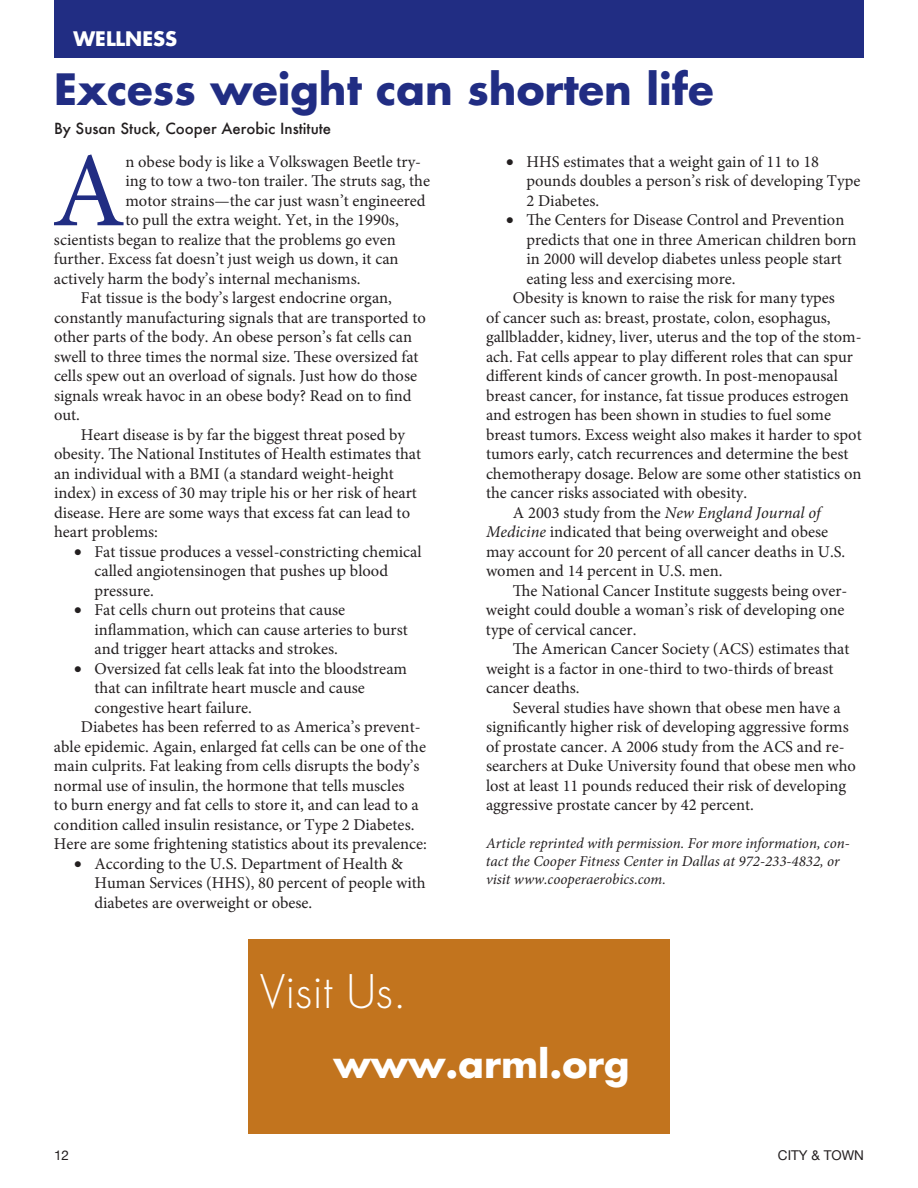
<style>
.page{position:relative;width:918px;height:1188px;background:#fff}
.page>*{position:absolute;margin:0;border:0;box-sizing:border-box;transform-origin:0 0}
.Column_Drop_cap{font:106.5px "Minion Pro";color:#212d83}
.t1{font:300 45px "Futura";color:#fff}
.Column_Headline{font:700 42px "Futura";color:#212d83}
.t2{font:700 37.5px "Futura";color:#fff}
.t3{font:700 19.5px "Futura";color:#fff}
.Column_no_indent_but{font:16.5px/19.5px "Minion Pro";color:#231f20}
.Column_bullet_1{font:16.5px/19.5px "Minion Pro";color:#231f20}
.Column_Drop_cap-2{font:16.5px "Minion Pro";color:#231f20}
.Column_about_the_Aut{font:italic 15px/18px "Minion Pro";color:#231f20}
.Column_Byline{font:500 15px "Futura";color:#231f20}
.t4{font:13.5px "Helvetica Neue";color:#231f20}
.s1{font-style:italic}
</style>
<div class="page">
<div style="left:54px;top:0;width:810px;height:58px;background:#212d83"></div>
<div style="left:248px;top:940px;width:422px;height:194px;background:#c2741e"></div>
<p class="t3" style="left:74px;top:26px;width:105px">WELLNESS</p>
<p class="Column_Headline" style="left:54px;top:60px;width:661px">Excess weight can shorten life</p>
<p class="Column_Byline" style="left:54px;top:118px;width:279px">By Susan Stuck, Cooper Aerobic Institute</p>
<p class="Column_Drop_cap" style="left:52px;top:120px;width:75px">A</p>
<p class="Column_Drop_cap-2" style="left:125px;top:150px;width:297px">n obese body is like a Volkswagen Beetle try-</p>
<p class="Column_bullet_1" style="left:526px;top:152px;width:335px;text-indent:-20px">• HHS estimates that a weight gain of 11 to 18 pounds doubles a person’s risk of developing Type<br>2 Diabetes.</p>
<p class="Column_bullet_1" style="left:526px;top:210px;width:332px;text-indent:-20px">• The Centers for Disease Control and Prevention predicts that one in three American children born in 2000 will develop diabetes unless people start eating less and exercising more.</p>
<p class="Column_no_indent_but" style="left:486px;top:288px;width:377px;text-indent:27px">Obesity is known to raise the risk for many types<br>of cancer such as: breast, prostate, colon, esophagus, gallbladder, kidney, liver, uterus and the top of the stom&shy;ach. Fat cells appear to play different roles that can spur different kinds of cancer growth. In post-menopausal breast cancer, for instance, fat tissue produces estrogen and estrogen has been shown in studies to fuel some breast tumors. Excess weight also makes it harder to spot tumors early, catch recurrences and determine the best chemotherapy dosage. Below are some other statistics on the cancer risks associated with obesity.</p>
<p class="Column_no_indent_but" style="left:486px;top:503px;width:361px;text-indent:27px">A 2003 study from the <span class="s1">New England Journal of Medicine</span> indicated that being overweight and obese may account for 20 percent of all cancer deaths in U.S. women and 14 percent in U.S. men.</p>
<p class="Column_no_indent_but" style="left:486px;top:581px;width:363px;text-indent:27px">The National Cancer Institute suggests being over&shy;weight could double a woman’s risk of developing one type of cervical cancer.</p>
<p class="Column_no_indent_but" style="left:486px;top:639px;width:365px;text-indent:27px">The American Cancer Society (ACS) estimates that weight is a factor in one-third to two-thirds of breast cancer deaths.</p>
<p class="Column_no_indent_but" style="left:486px;top:698px;width:372px;text-indent:27px">Several studies have shown that obese men have a significantly higher risk of developing aggressive forms of prostate cancer. A 2006 study from the ACS and re&shy;searchers at Duke University found that obese men who lost at least 11 pounds reduced their risk of developing aggressive prostate cancer by 42 percent.</p>
<p class="Column_about_the_Aut" style="left:486px;top:834px;width:365px">Article reprinted with permission. For more information, con&shy;tact the Cooper Fitness Center in Dallas at 972-233-4832, or visit www.cooperaerobics.com.</p>
<p class="Column_Drop_cap-2" style="left:125px;top:170px;width:306px">ing to tow a two-ton trailer. The struts sag, the</p>
<p class="Column_Drop_cap-2" style="left:125px;top:189px;width:302px">motor strains—the car just wasn’t engineered</p>
<p class="Column_Drop_cap-2" style="left:125px;top:209px;width:275px">to pull the extra weight. Yet, in the 1990s,</p>
<p class="Column_Drop_cap-2" style="left:54px;top:228px;width:343px">scientists began to realize that the problems go even</p>
<p class="Column_Drop_cap-2" style="left:54px;top:248px;width:346px">further. Excess fat doesn’t just weigh us down, it can</p>
<p class="Column_Drop_cap-2" style="left:54px;top:267px;width:308px">actively harm the body’s internal mechanisms.</p>
<p class="Column_no_indent_but" style="left:54px;top:288px;width:373px;text-indent:27px">Fat tissue is the body’s largest endocrine organ, constantly manufacturing signals that are transported to other parts of the body. An obese person’s fat cells can swell to three times the normal size. These oversized fat cells spew out an overload of signals. Just how do those signals wreak havoc in an obese body? Read on to find out.</p>
<p class="Column_no_indent_but" style="left:54px;top:425px;width:369px;text-indent:27px">Heart disease is by far the biggest threat posed by obesity. The National Institutes of Health estimates that an individual with a BMI (a standard weight-height index) in excess of 30 may triple his or her risk of heart disease. Here are some ways that excess fat can lead to heart problems:</p>
<p class="Column_bullet_1" style="left:94px;top:542px;width:329px;text-indent:-20px">• Fat tissue produces a vessel-constricting chemical called angiotensinogen that pushes up blood pressure.</p>
<p class="Column_bullet_1" style="left:94px;top:600px;width:315px;text-indent:-20px">• Fat cells churn out proteins that cause inflammation, which can cause arteries to burst and trigger heart attacks and strokes.</p>
<p class="Column_bullet_1" style="left:94px;top:659px;width:314px;text-indent:-20px">• Oversized fat cells leak fat into the bloodstream that can infiltrate heart muscle and cause congestive heart failure.</p>
<p class="Column_no_indent_but" style="left:54px;top:717px;width:374px;text-indent:27px">Diabetes has been referred to as America’s prevent&shy;able epidemic. Again, enlarged fat cells can be one of the main culprits. Fat leaking from cells disrupts the body’s normal use of insulin, the hormone that tells muscles<br>to burn energy and fat cells to store it, and can lead to a condition called insulin resistance, or Type 2 Diabetes.<br>Here are some frightening statistics about its prevalence:</p>
<p class="Column_bullet_1" style="left:94px;top:854px;width:333px;text-indent:-20px">• According to the U.S. Department of Health &amp;<br>Human Services (HHS), 80 percent of people with diabetes are overweight or obese.</p>
<p class="t1" style="left:260px;top:963px;width:148px">Visit Us.</p>
<p class="t2" style="left:334px;top:1038px;width:297px">www.arml.org</p>
<p class="t4" style="left:54px;top:1148px;width:17px">12</p>
<p class="t4" style="left:778px;top:1148px;width:88px">CITY &amp; TOWN</p>
</div>
